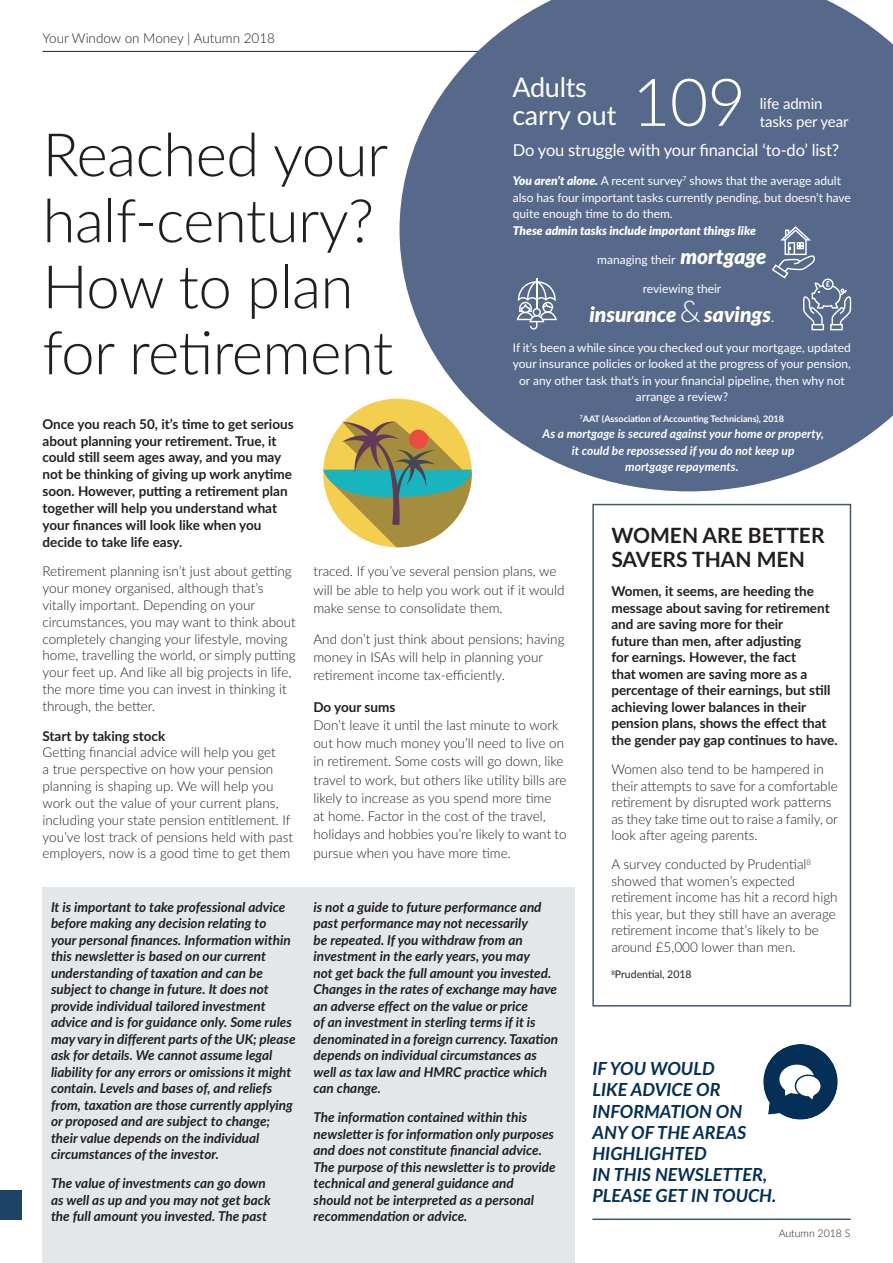
<style>
.page{position:relative;width:893px;height:1263px;background:#fff}
.page>*{position:absolute;margin:0;border:0;box-sizing:border-box;transform-origin:0 0}
.t1{font:300 66px "Lato";color:#fff}
.t2{font:300 60px/66px "Lato";letter-spacing:-.01em;color:#231f20}
.t3{font:27px/28.5px "Lato";letter-spacing:-.01em;color:#fff}
.t4{font:700 21px/24px "Lato";color:#231f20}
.Circle_body_text{font:italic 900 21px "Lato";color:#fff}
.Get_in_touch_text{font:italic 700 18px/21px "Lato";color:#042f56}
.t5{font:16.5px "Lato";letter-spacing:-.01em;color:#fff}
.t6{font:15px "Lato";letter-spacing:-.01em;color:#fff}
.Body_text{font:300 13.5px/16.8px "Lato";color:#231f20}
.Warning_statement{font:italic 700 13.5px/16.5px "Lato";color:#231f20}
.Intro_body_bold{font:700 13.5px/16.5px "Lato";color:#231f20}
.Circle_body_text-2{font:12px/16.5px "Lato";color:#fff}
.Circle_body_text-3{font:italic 700 12px/16.5px "Lato";color:#fff;text-align:center}
.Circle_body_text-4{font:italic 900 12px "Lato";color:#fff}
.Source{font:10.5px "Lato";color:#231f20}
.t7{font:300 10.5px "Lato";color:#231f20}
.Circle_body_text-5{font:700 9px "Lato";color:#fff}
.s1{font-weight:900;font-style:italic}
.s2{font-weight:900;font-style:italic;font-size:21px}
.s3{font-weight:300;font-style:normal;font-size:30px}
.s4{font-weight:400;font-style:normal;font-size:13.5px}
</style>
<div class="page">
<div style="left:0;top:1191px;width:21px;height:29px;background:#1d4467"></div>
<hr style="left:43px;top:51px;width:807px;height:1px;background:#231f20">
<div style="left:43px;top:888px;width:532px;height:375px;background:#e4e7ea"></div>
<hr style="left:592px;top:1218px;width:259px;height:2px;background:#475865">
<svg style="left:763px;top:1044px;width:75px;height:76px"></svg>
<div style="left:592px;top:504px;width:259px;height:502px;border:2px solid #475865"></div>
<svg style="left:399px;top:0;width:494px;height:491px;fill:#56698b"></svg>
<hr style="left:536px;top:279px;width:1px;height:30px;background:#fff">
<svg style="left:517px;top:281px;width:40px;height:49px"></svg>
<svg style="left:772px;top:226px;width:79px;height:104px"></svg>
<div style="left:323px;top:399px;width:149px;height:148px;background:#f4ce4f;border-radius:50%"></div>
<svg style="left:323px;top:422px;width:149px;height:125px"></svg>
<p class="Body_text" style="left:43px;top:29px;width:234px">Your Window on Money | Autumn 2018</p>
<h1 class="t3" style="left:512px;top:72px;width:105px">Adults carry out</h1>
<h1 class="t1" style="left:632px;top:56px;width:115px">109</h1>
<h1 class="t6" style="left:760px;top:92px;width:64px">life admin</h1>
<h1 class="t6" style="left:760px;top:110px;width:90px">tasks per year</h1>
<h1 class="t2" style="left:43px;top:119px;width:352px">Reached your half-century?<br>How to plan for retirement</h1>
<h1 class="t5" style="left:513px;top:138px;width:328px">Do you struggle with your financial ‘to-do’ list?</h1>
<p class="Circle_body_text-2" style="left:513px;top:172px;width:340px"><span class="s1">You aren’t alone.</span> A recent survey<sup>7</sup> shows that the average adult also has four important tasks currently pending, but doesn’t have quite enough time to do them.</p>
<p class="Circle_body_text-4" style="left:513px;top:221px;width:245px">These admin tasks include important things like</p>
<p class="Circle_body_text-2" style="left:597px;top:251px;width:171px">managing their <span class="s2">mortgage</span></p>
<p class="Circle_body_text-2" style="left:643px;top:280px;width:80px">reviewing their</p>
<p class="Circle_body_text" style="left:589px;top:299px;width:186px">insurance <span class="s3">&amp;</span> savings<span class="s4">.</span></p>
<p class="Circle_body_text-2" style="left:513px;top:338px;width:340px;text-align:center">If it’s been a while since you checked out your mortgage, updated your insurance policies or looked at the progress of your pension, or any other task that’s in your financial pipeline, then why not arrange a review?</p>
<p class="Circle_body_text-5" style="left:580px;top:412px;width:206px"><sup>7</sup>AAT (Association of Accounting Technicians), 2018</p>
<p class="Circle_body_text-3" style="left:543px;top:425px;width:283px">As a mortgage is secured against your home or property, it could be repossessed if you do not keep up<br>mortgage repayments.</p>
<p class="Intro_body_bold" style="left:43px;top:415px;width:253px">Once you reach 50, it’s time to get serious about planning your retirement. True, it could still seem ages away, and you may not be thinking of giving up work anytime soon. However, putting a retirement plan together will help you understand what your finances will look like when you decide to take life easy.</p>
<p class="Body_text" style="left:43px;top:562px;width:255px">Retirement planning isn’t just about getting your money organised, although that’s vitally important. Depending on your circumstances, you may want to think about completely changing your lifestyle, moving home, travelling the world, or simply putting your feet up. And like all big projects in life, the more time you can invest in thinking it through, the better.</p>
<h6 class="Intro_body_bold" style="left:43px;top:727px;width:124px">Start by taking stock</h6>
<p class="Body_text" style="left:43px;top:744px;width:252px">Getting financial advice will help you get<br>a true perspective on how your pension planning is shaping up. We will help you work out the value of your current plans, including your state pension entitlement. If you’ve lost track of pensions held with past employers, now is a good time to get them</p>
<h4 class="t4" style="left:611px;top:522px;width:215px">WOMEN ARE BETTER<br>SAVERS THAN MEN</h4>
<p class="Intro_body_bold" style="left:611px;top:583px;width:228px">Women, it seems, are heeding the message about saving for retirement and are saving more for their<br>future than men, after adjusting<br>for earnings. However, the fact<br>that women are saving more as a percentage of their earnings, but still achieving lower balances in their pension plans, shows the effect that the gender pay gap continues to have.</p>
<p class="Body_text" style="left:611px;top:760px;width:228px">Women also tend to be hampered in their attempts to save for a comfortable retirement by disrupted work patterns as they take time out to raise a family, or look after ageing parents.</p>
<p class="Body_text" style="left:611px;top:856px;width:228px">A survey conducted by Prudential<sup>8 </sup>showed that women’s expected retirement income has hit a record high this year, but they still have an average retirement income that’s likely to be around £5,000 lower than men.</p>
<p class="Source" style="left:611px;top:967px;width:82px"><sup>8</sup>Prudential, 2018</p>
<p class="Body_text" style="left:313px;top:562px;width:253px;line-height:18.3px">traced. If you’ve several pension plans, we will be able to help you work out if it would make sense to consolidate them.</p>
<p class="Body_text" style="left:313px;top:629px;width:253px;line-height:18.3px">And don’t just think about pensions; having money in ISAs will help in planning your retirement income tax-efficiently.</p>
<h6 class="Intro_body_bold" style="left:313px;top:698px;width:83px">Do your sums</h6>
<p class="Body_text" style="left:313px;top:715px;width:255px;line-height:18.3px">Don’t leave it until the last minute to work out how much money you’ll need to live on in retirement. Some costs will go down, like travel to work, but others like utility bills are likely to increase as you spend more time<br>at home. Factor in the cost of the travel, holidays and hobbies you’re likely to want to pursue when you have more time.</p>
<p class="Warning_statement" style="left:51px;top:898px;width:246px">It is important to take professional advice before making any decision relating to<br>your personal finances. Information within this newsletter is based on our current understanding of taxation and can be subject to change in future. It does not provide individual tailored investment advice and is for guidance only. Some rules may vary in different parts of the UK; please ask for details. We cannot assume legal liability for any errors or omissions it might contain. Levels and bases of, and reliefs from, taxation are those currently applying or proposed and are subject to change; their value depends on the individual circumstances of the investor.</p>
<p class="Warning_statement" style="left:51px;top:1175px;width:221px">The value of investments can go down as well as up and you may not get back the full amount you invested. The past</p>
<p class="Warning_statement" style="left:314px;top:898px;width:246px">is not a guide to future performance and past performance may not necessarily<br>be repeated. If you withdraw from an investment in the early years, you may<br>not get back the full amount you invested.<br>Changes in the rates of exchange may have an adverse effect on the value or price<br>of an investment in sterling terms if it is denominated in a foreign currency. Taxation depends on individual circumstances as well as tax law and HMRC practice which can change.</p>
<p class="Warning_statement" style="left:314px;top:1109px;width:244px">The information contained within this newsletter is for information only purposes and does not constitute financial advice.<br>The purpose of this newsletter is to provide technical and general guidance and<br>should not be interpreted as a personal recommendation or advice.</p>
<p class="Get_in_touch_text" style="left:592px;top:1058px;width:186px">IF YOU WOULD<br>LIKE ADVICE OR<br>INFORMATION ON<br>ANY OF THE AREAS<br>HIGHLIGHTED<br>IN THIS NEWSLETTER,<br>PLEASE GET IN TOUCH.</p>
<p class="t7" style="left:779px;top:1226px;width:73px">Autumn 2018 S</p>
</div>
